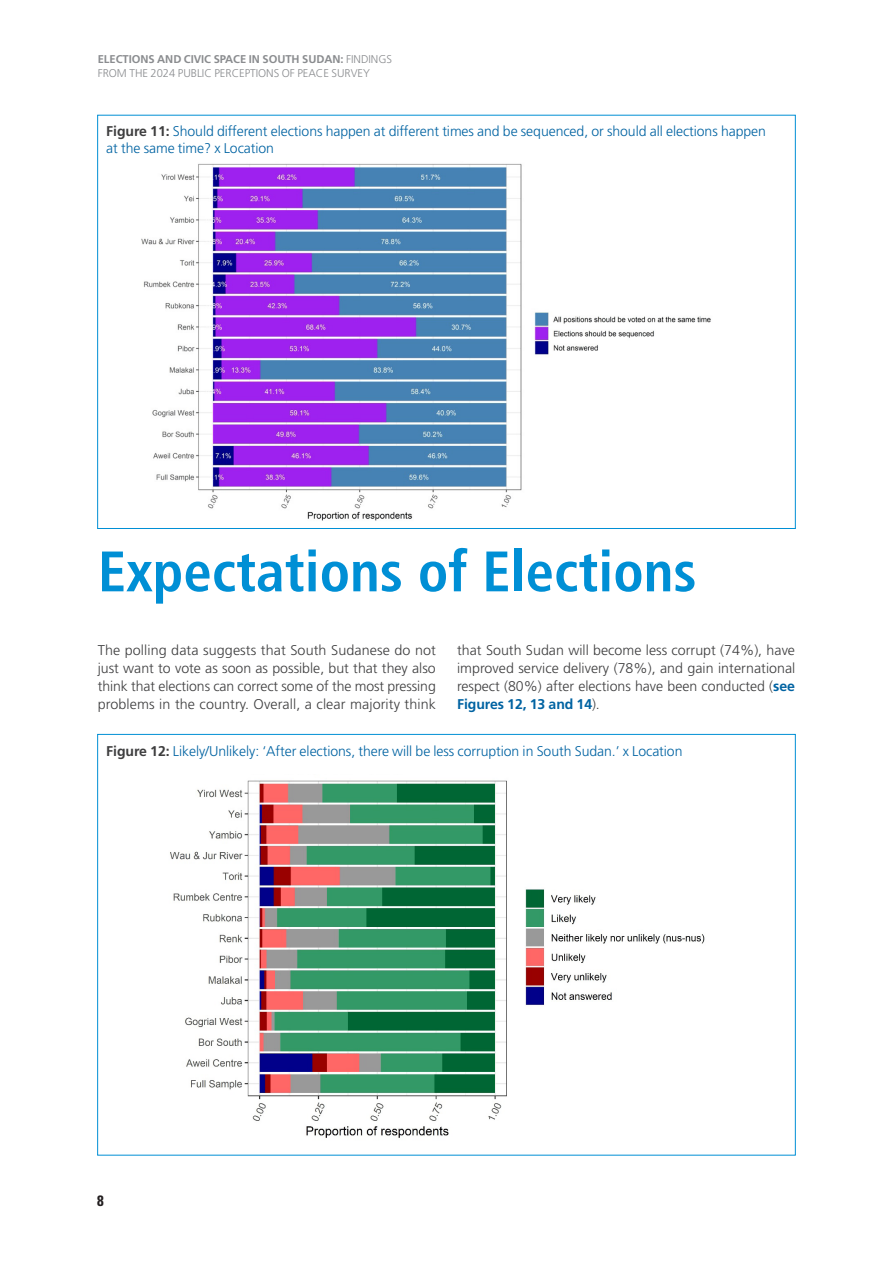
<style>
.page{position:relative;width:893px;height:1263px;background:#fff}
.page>*{position:absolute;margin:0;border:0;box-sizing:border-box;transform-origin:0 0}
.Main_Head_Chapter_Head{font:700 condensed 57px "Frutiger LT Std";color:#008fd5}
.t1{font:700 condensed 15px "Univers LT Std";color:#231f20}
.Body_Text{font:300 14.1px/18px "Frutiger LT Std";color:#3e3e3f;text-align:justify}
.Body_Text-2{font:300 14.1px/17px "Frutiger LT Std";letter-spacing:-.005em;color:#0163a2}
.t2{font:300 11.25px/13.5px "Frutiger LT Std";letter-spacing:-.005em;color:#8a8c8f}
.s1{font-weight:700}
.s2{font-weight:700;color:#3e3e3f}
.s3{font-weight:700;color:#0163a2}
</style>
<div class="page">
<img style="left:141px;top:163px;width:570px;height:358px">
<img style="left:170px;top:780px;width:535px;height:358px">
<p class="t2" style="left:98px;top:53px;width:296px"><span class="s1">ELECTIONS AND CIVIC SPACE IN SOUTH SUDAN:</span> FINDINGS<br>FROM THE 2024 PUBLIC PERCEPTIONS OF PEACE SURVEY</p>
<p class="Body_Text-2" style="left:106px;top:123px;width:661px"><span class="s2">Figure 11:</span> Should different elections happen at different times and be sequenced, or should all elections happen at the same time? x Location</p>
<p class="Main_Head_Chapter_Head" style="left:98px;top:538px;width:600px">Expectations of Elections</p>
<p class="Body_Text" style="left:98px;top:641px;width:340px">The polling data suggests that South Sudanese do not just want to vote as soon as possible, but that they also think that elections can correct some of the most pressing problems in the country. Overall, a clear majority think</p>
<p class="Body_Text" style="left:457px;top:641px;width:340px">that South Sudan will become less corrupt (74%), have improved service delivery (78%), and gain international respect (80%) after elections have been conducted (<span class="s3">see Figures 12, 13 and 14</span>).</p>
<p class="Body_Text-2" style="left:106px;top:742px;width:578px"><span class="s2">Figure 12:</span> Likely/Unlikely: ‘After elections, there will be less corruption in South Sudan.’ x Location</p>
<p class="t1" style="left:97px;top:1191px;width:8px">8</p>
</div>
